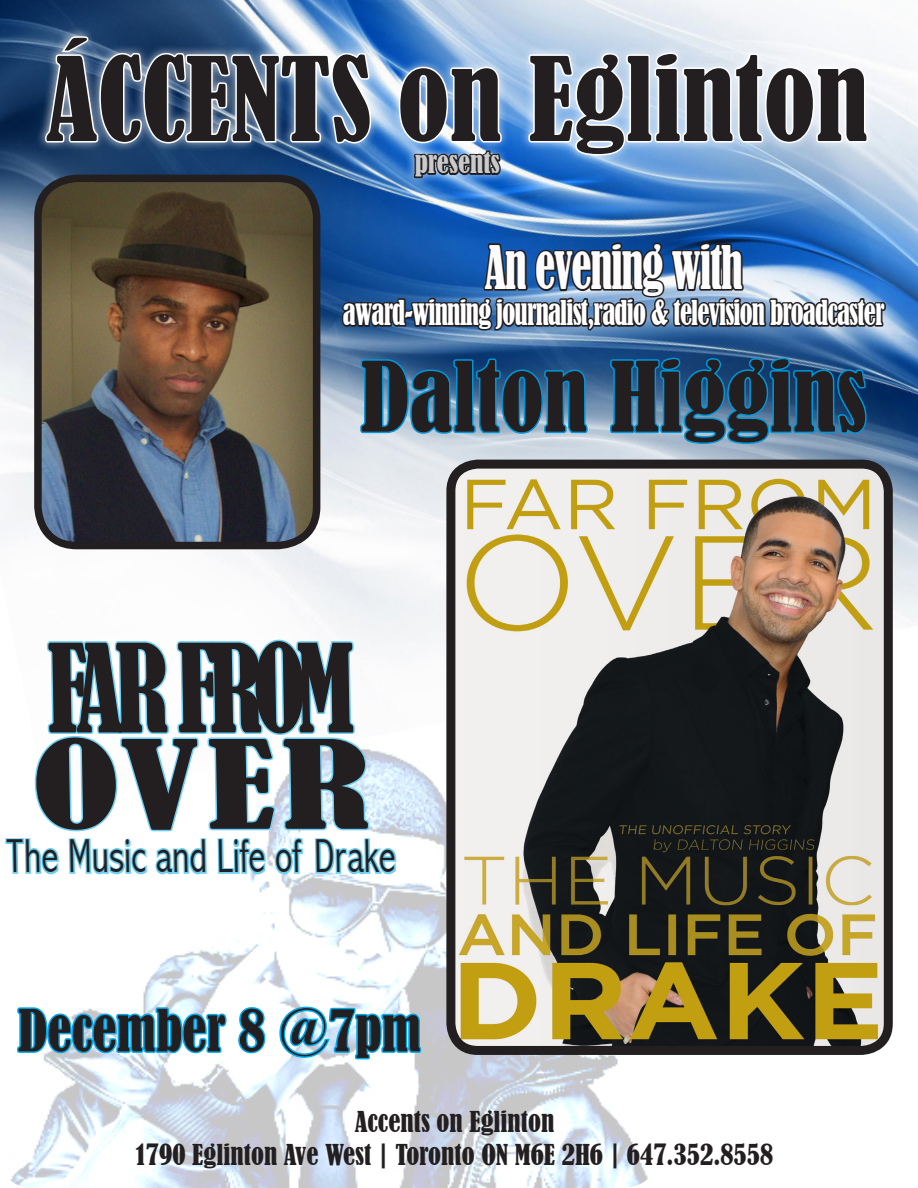
<style>
.page{position:relative;width:918px;height:1188px;background:#fff}
.page>*{position:absolute;margin:0;border:0;box-sizing:border-box;transform-origin:0 0}
.t1{font:condensed 114px "Bernard";color:#231f20;scale:.86 1}
.t2{font:condensed 114px "Bernard";color:#231f20;scale:1.43 1}
.t3{font:condensed 108px "Bernard";color:#231f20}
.t4{font:condensed 90px "Bernard";color:#231f20}
.t5{font:condensed 56.25px "Bernard";letter-spacing:-.03em;color:#fcfcfc;scale:.8 1}
.t6{font:condensed 54px "Bernard";color:#231f20}
.t7{font:300 condensed 47.7px "Abadi";color:#231f20;scale:.87 1}
.t8{font:condensed 32.1px "Bernard";letter-spacing:-.03em;color:#fff;scale:.84 1}
.t9{font:condensed 27px "Bernard";color:#231f20}
.t10{font:condensed 27px "Bernard";color:#c9cacc}
</style>
<div class="page">
<img style="left:0;top:0;width:918px;height:622px">
<div style="left:36px;top:26px;width:841px;height:161px;background:#fff;opacity:.75"></div>
<svg style="left:43px;top:34px;width:330px;height:153px;background:#7b92af"></svg>
<svg style="left:526px;top:51px;width:344px;height:106px"></svg>
<svg style="left:397px;top:65px;width:107px;height:115px"></svg>
<img style="left:38px;top:178px;width:275px;height:24px">
<div style="left:34px;top:175px;width:286px;height:374px;border:8px solid #231f20;border-radius:39px"></div>
<img style="left:4px;top:202px;width:883px;height:986px">
<p class="t3" style="left:46px;top:37px;width:824px">ÁCCENTS on Eglinton</p>
<p class="t10" style="left:415px;top:147px;width:86px">presents</p>
<p class="t5" style="left:485px;top:235px;width:324px">An evening with</p>
<p class="t8" style="left:343px;top:294px;width:647px">award-winning journalist,radio &amp; television broadcaster</p>
<p class="t4" style="left:361px;top:345px;width:507px">Dalton Higgins</p>
<p class="t1" style="left:49px;top:622px;width:360px">FAR FROM</p>
<p class="t2" style="left:33px;top:719px;width:239px">OVER</p>
<p class="t7" style="left:7px;top:829px;width:450px">The Music and Life of Drake</p>
<p class="t6" style="left:18px;top:999px;width:405px">December 8 @7pm</p>
<p class="t9" style="left:355px;top:1106px;width:201px">Accents on Eglinton</p>
<p class="t9" style="left:136px;top:1139px;width:639px">1790 Eglinton Ave West | Toronto ON M6E 2H6 | 647.352.8558</p>
</div>
